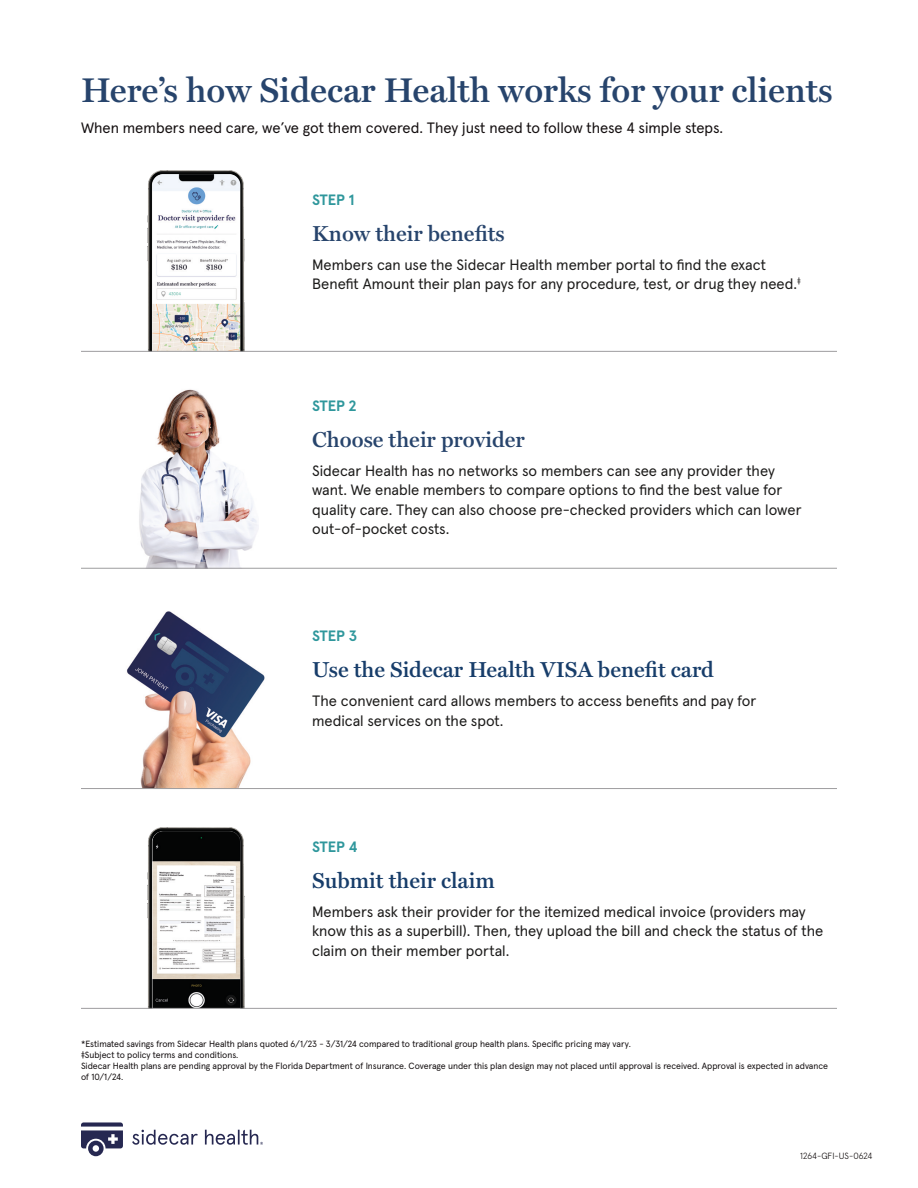
<style>
.page{position:relative;width:918px;height:1188px;background:#fff}
.page>*{position:absolute;margin:0;border:0;box-sizing:border-box;transform-origin:0 0}
.t1{font:600 34.5px "Miller Text";color:#27446c}
.t2{font:600 21.75px "Miller Text";color:#173d6a}
.t3{font:600 21.75px "Miller Text";color:#27446c}
.t4{font:15px/19.5px "Apercu Pro";color:#1c1b1a}
.t5{font:15px "Apercu Pro";color:#130e0f}
.t6{font:700 15px "Apercu Pro";letter-spacing:-.02em;color:#2f979c}
.t7{font:9px/10.8px "Apercu Pro";color:#130e0f}
.t8{font:300 9px "Apercu Pro";color:#130e0f}
</style>
<div class="page">
<img style="left:148px;top:827px;width:97px;height:181px">
<img style="left:127px;top:611px;width:138px;height:177px">
<hr style="left:81px;top:1008px;width:756px;height:1px;background:#9e9d9f">
<img style="left:134px;top:389px;width:125px;height:179px">
<hr style="left:81px;top:568px;width:756px;height:1px;background:#9e9d9f">
<svg style="left:132px;top:1130px;width:131px;height:15px"></svg>
<svg style="left:81px;top:1122px;width:42px;height:34px"></svg>
<hr style="left:81px;top:788px;width:756px;height:1px;background:#9e9d9f">
<img style="left:148px;top:170px;width:97px;height:181px">
<hr style="left:81px;top:351px;width:756px;height:1px;background:#9e9d9f">
<p class="t1" style="left:81px;top:63px;width:753px">Here’s how Sidecar Health works for your clients</p>
<p class="t5" style="left:81px;top:116px;width:644px">When members need care, we’ve got them covered. They just need to follow these 4 simple steps.</p>
<p class="t6" style="left:312px;top:188px;width:44px">STEP 1</p>
<p class="t3" style="left:312px;top:216px;width:194px">Know their benefits</p>
<p class="t4" style="left:312px;top:253px;width:490px">Members can use the Sidecar Health member portal to find the exact<br>Benefit Amount their plan pays for any procedure, test, or drug they need.<sup>‡</sup></p>
<p class="t6" style="left:312px;top:394px;width:46px">STEP 2</p>
<p class="t3" style="left:312px;top:422px;width:214px">Choose their provider</p>
<p class="t4" style="left:312px;top:460px;width:491px">Sidecar Health has no networks so members can see any provider they want. We enable members to compare options to find the best value for quality care. They can also choose pre-checked providers which can lower out-of-pocket costs.</p>
<p class="t6" style="left:312px;top:624px;width:47px">STEP 3</p>
<p class="t2" style="left:312px;top:653px;width:403px">Use the Sidecar Health VISA benefit card</p>
<p class="t4" style="left:312px;top:690px;width:446px">The convenient card allows members to access benefits and pay for medical services on the spot.</p>
<p class="t6" style="left:312px;top:835px;width:47px">STEP 4</p>
<p class="t2" style="left:312px;top:863px;width:184px">Submit their claim</p>
<p class="t4" style="left:312px;top:901px;width:513px">Members ask their provider for the itemized medical invoice (providers may know this as a superbill). Then, they upload the bill and check the status of the claim on their member portal.</p>
<p class="t7" style="left:81px;top:1038px;width:551px">*Estimated savings from Sidecar Health plans quoted 6/1/23 - 3/31/24 compared to traditional group health plans. Specific pricing may vary.</p>
<p class="t7" style="left:81px;top:1049px;width:159px">‡Subject to policy terms and conditions.</p>
<p class="t7" style="left:81px;top:1060px;width:749px">Sidecar Health plans are pending approval by the Florida Department of Insurance. Coverage under this plan design may not placed until approval is received. Approval is expected in advance of 10/1/24.</p>
<p class="t8" style="left:800px;top:1149px;width:73px">1264-GFI-US-0624</p>
</div>
